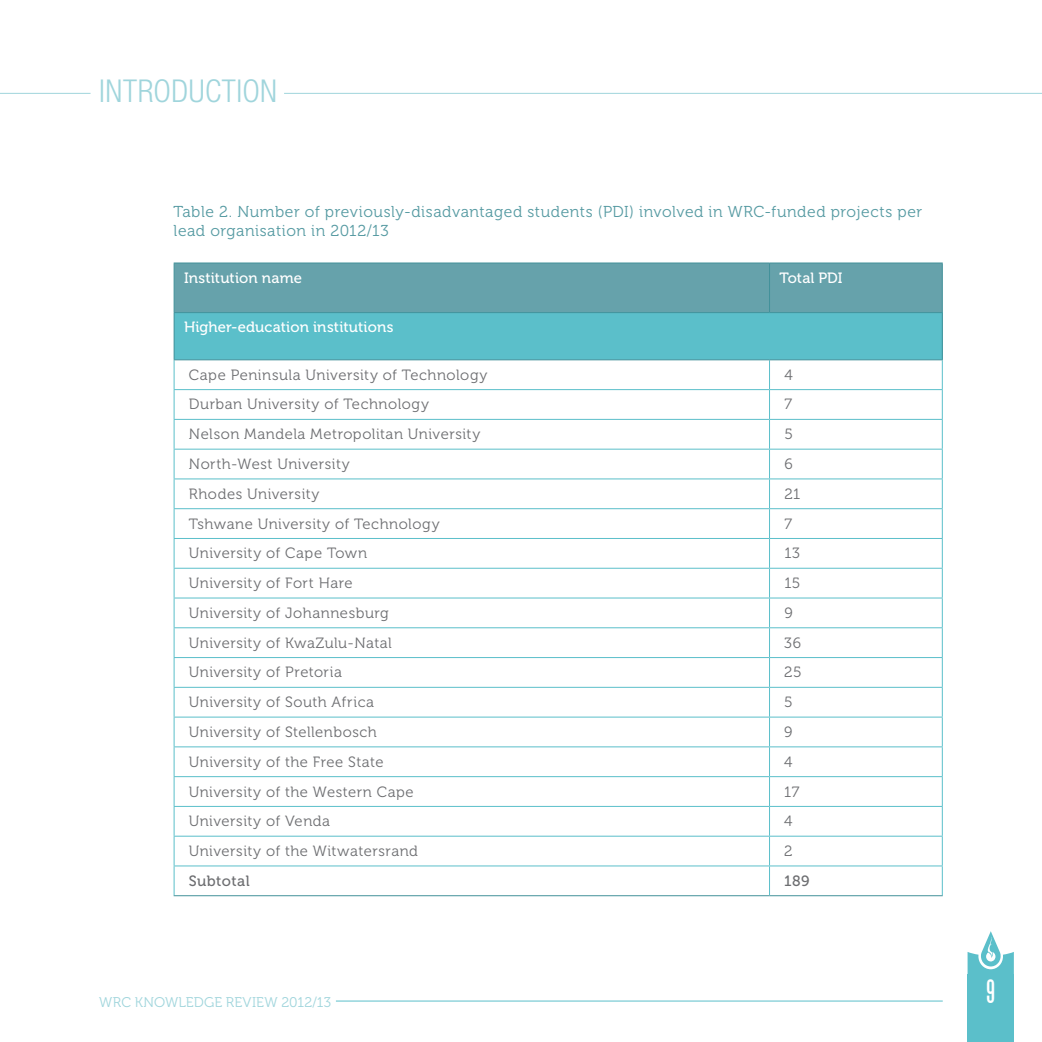
<style>
.page{position:relative;width:1042px;height:1042px;background:#fff}
.page>*{position:absolute;margin:0;border:0;box-sizing:border-box;transform-origin:0 0}
.t1{font:300 condensed 31.5px "Helvetica Neue";letter-spacing:.015em;color:#a0d5dc}
.t2{font:29.75px "Steel Tongs";color:#fff}
.t3{font:15.75px/19.2px "Museo 300";letter-spacing:.035em;color:#559aa2}
.t4{font:14.88px "Museo 300";letter-spacing:.035em;color:#6d6e71}
.t5{font:14.88px "Museo 500";letter-spacing:.01em;color:#fff}
.t6{font:14.88px "Museo 500";letter-spacing:.03em;color:#6d6e71}
.t7{font:14px "Museo 300";letter-spacing:.01em;color:#a0d5dc}
</style>
<div class="page">
<hr style="left:284px;top:93px;width:758px;height:1px;background:#a0d5dc">
<hr style="left:0;top:93px;width:91px;height:1px;background:#a0d5dc">
<svg style="left:967px;top:931px;width:47px;height:43px"></svg>
<div style="left:967px;top:974px;width:47px;height:68px;background:#5bbfca"></div>
<hr style="left:336px;top:1000px;width:607px;height:1px;background:#5bbfca">
<div style="left:175px;top:264px;width:767px;height:48px;background:#66a2ab"></div>
<div style="left:174px;top:313px;width:768px;height:47px;background:#5bbfca"></div>
<svg style="left:175px;top:360px;width:767px;height:535px"></svg>
<hr style="left:942px;top:313px;width:1px;height:46px;background:#43919a">
<hr style="left:769px;top:263px;width:1px;height:49px;background:#43919a">
<hr style="left:174px;top:389px;width:595px;height:1px;background:#5bbfca">
<hr style="left:769px;top:389px;width:174px;height:1px;background:#5bbfca">
<hr style="left:174px;top:419px;width:595px;height:1px;background:#5bbfca">
<hr style="left:769px;top:419px;width:174px;height:1px;background:#5bbfca">
<hr style="left:174px;top:449px;width:595px;height:1px;background:#5bbfca">
<hr style="left:769px;top:449px;width:174px;height:1px;background:#5bbfca">
<hr style="left:174px;top:478px;width:595px;height:1px;background:#5bbfca">
<hr style="left:769px;top:478px;width:174px;height:1px;background:#5bbfca">
<hr style="left:174px;top:508px;width:595px;height:1px;background:#5bbfca">
<hr style="left:769px;top:508px;width:174px;height:1px;background:#5bbfca">
<hr style="left:174px;top:538px;width:595px;height:1px;background:#5bbfca">
<hr style="left:769px;top:538px;width:174px;height:1px;background:#5bbfca">
<hr style="left:174px;top:568px;width:595px;height:1px;background:#5bbfca">
<hr style="left:769px;top:568px;width:174px;height:1px;background:#5bbfca">
<hr style="left:174px;top:597px;width:595px;height:1px;background:#5bbfca">
<hr style="left:769px;top:597px;width:174px;height:1px;background:#5bbfca">
<hr style="left:174px;top:627px;width:595px;height:1px;background:#5bbfca">
<hr style="left:769px;top:627px;width:174px;height:1px;background:#5bbfca">
<hr style="left:174px;top:657px;width:595px;height:1px;background:#5bbfca">
<hr style="left:769px;top:657px;width:174px;height:1px;background:#5bbfca">
<hr style="left:174px;top:687px;width:595px;height:1px;background:#5bbfca">
<hr style="left:769px;top:687px;width:174px;height:1px;background:#5bbfca">
<hr style="left:174px;top:716px;width:595px;height:1px;background:#5bbfca">
<hr style="left:769px;top:716px;width:174px;height:1px;background:#5bbfca">
<hr style="left:174px;top:746px;width:595px;height:1px;background:#5bbfca">
<hr style="left:769px;top:746px;width:174px;height:1px;background:#5bbfca">
<hr style="left:174px;top:776px;width:595px;height:1px;background:#5bbfca">
<hr style="left:769px;top:776px;width:174px;height:1px;background:#5bbfca">
<hr style="left:174px;top:806px;width:595px;height:1px;background:#5bbfca">
<hr style="left:769px;top:806px;width:174px;height:1px;background:#5bbfca">
<hr style="left:174px;top:836px;width:595px;height:1px;background:#5bbfca">
<hr style="left:769px;top:836px;width:174px;height:1px;background:#5bbfca">
<hr style="left:174px;top:865px;width:595px;height:1px;background:#5bbfca">
<hr style="left:769px;top:865px;width:174px;height:1px;background:#5bbfca">
<svg style="left:769px;top:360px;width:1px;height:535px"></svg>
<svg style="left:174px;top:360px;width:1px;height:535px"></svg>
<svg style="left:942px;top:360px;width:1px;height:535px"></svg>
<hr style="left:174px;top:263px;width:595px;height:1px;background:#43919a">
<hr style="left:174px;top:263px;width:1px;height:49px;background:#43919a">
<hr style="left:769px;top:263px;width:174px;height:1px;background:#43919a">
<hr style="left:942px;top:263px;width:1px;height:49px;background:#43919a">
<hr style="left:174px;top:895px;width:595px;height:1px;background:#43919a">
<hr style="left:769px;top:895px;width:174px;height:1px;background:#43919a">
<hr style="left:174px;top:312px;width:595px;height:1px;background:#43919a">
<hr style="left:174px;top:313px;width:1px;height:46px;background:#43919a">
<hr style="left:769px;top:312px;width:174px;height:1px;background:#43919a">
<hr style="left:174px;top:359px;width:595px;height:1px;background:#43919a">
<hr style="left:769px;top:359px;width:174px;height:1px;background:#43919a">
<h1 class="t1" style="left:99px;top:72px;width:179px">INTRODUCTION</h1>
<p class="t3" style="left:174px;top:202px;width:750px">Table 2. Number of previously-disadvantaged students (PDI) involved in WRC-funded projects per lead organisation in 2012/13</p>
<p class="t5" style="left:184px;top:270px;width:119px">Institution name</p>
<p class="t5" style="left:779px;top:270px;width:65px">Total PDI</p>
<p class="t5" style="left:184px;top:319px;width:211px">Higher-education institutions</p>
<p class="t4" style="left:189px;top:366px;width:300px">Cape Peninsula University of Technology</p>
<p class="t4" style="left:784px;top:366px;width:10px">4</p>
<p class="t4" style="left:189px;top:396px;width:242px">Durban University of Technology</p>
<p class="t4" style="left:784px;top:396px;width:9px">7</p>
<p class="t4" style="left:189px;top:426px;width:293px">Nelson Mandela Metropolitan University</p>
<p class="t4" style="left:784px;top:426px;width:10px">5</p>
<p class="t4" style="left:189px;top:456px;width:162px">North-West University</p>
<p class="t4" style="left:784px;top:456px;width:10px">6</p>
<p class="t4" style="left:189px;top:486px;width:132px">Rhodes University</p>
<p class="t4" style="left:784px;top:486px;width:17px">21</p>
<p class="t4" style="left:189px;top:515px;width:252px">Tshwane University of Technology</p>
<p class="t4" style="left:784px;top:515px;width:9px">7</p>
<p class="t4" style="left:189px;top:545px;width:180px">University of Cape Town</p>
<p class="t4" style="left:784px;top:545px;width:17px">13</p>
<p class="t4" style="left:189px;top:575px;width:165px">University of Fort Hare</p>
<p class="t4" style="left:784px;top:575px;width:18px">15</p>
<p class="t4" style="left:189px;top:605px;width:201px">University of Johannesburg</p>
<p class="t4" style="left:784px;top:605px;width:10px">9</p>
<p class="t4" style="left:189px;top:634px;width:204px">University of KwaZulu-Natal</p>
<p class="t4" style="left:784px;top:634px;width:18px">36</p>
<p class="t4" style="left:189px;top:664px;width:155px">University of Pretoria</p>
<p class="t4" style="left:784px;top:664px;width:19px">25</p>
<p class="t4" style="left:189px;top:694px;width:187px">University of South Africa</p>
<p class="t4" style="left:784px;top:694px;width:10px">5</p>
<p class="t4" style="left:189px;top:724px;width:189px">University of Stellenbosch</p>
<p class="t4" style="left:784px;top:724px;width:10px">9</p>
<p class="t4" style="left:189px;top:753px;width:196px">University of the Free State</p>
<p class="t4" style="left:784px;top:753px;width:10px">4</p>
<p class="t4" style="left:189px;top:783px;width:226px">University of the Western Cape</p>
<p class="t4" style="left:784px;top:783px;width:17px">17</p>
<p class="t4" style="left:189px;top:813px;width:143px">University of Venda</p>
<p class="t4" style="left:784px;top:813px;width:10px">4</p>
<p class="t4" style="left:189px;top:843px;width:231px">University of the Witwatersrand</p>
<p class="t4" style="left:784px;top:843px;width:10px">2</p>
<p class="t6" style="left:189px;top:872px;width:62px">Subtotal</p>
<p class="t6" style="left:784px;top:872px;width:27px">189</p>
<p class="t7" style="left:99px;top:994px;width:234px">WRC knowledge review 2012/13</p>
<h2 class="t2" style="left:986px;top:976px;width:11px">9</h2>
</div>
